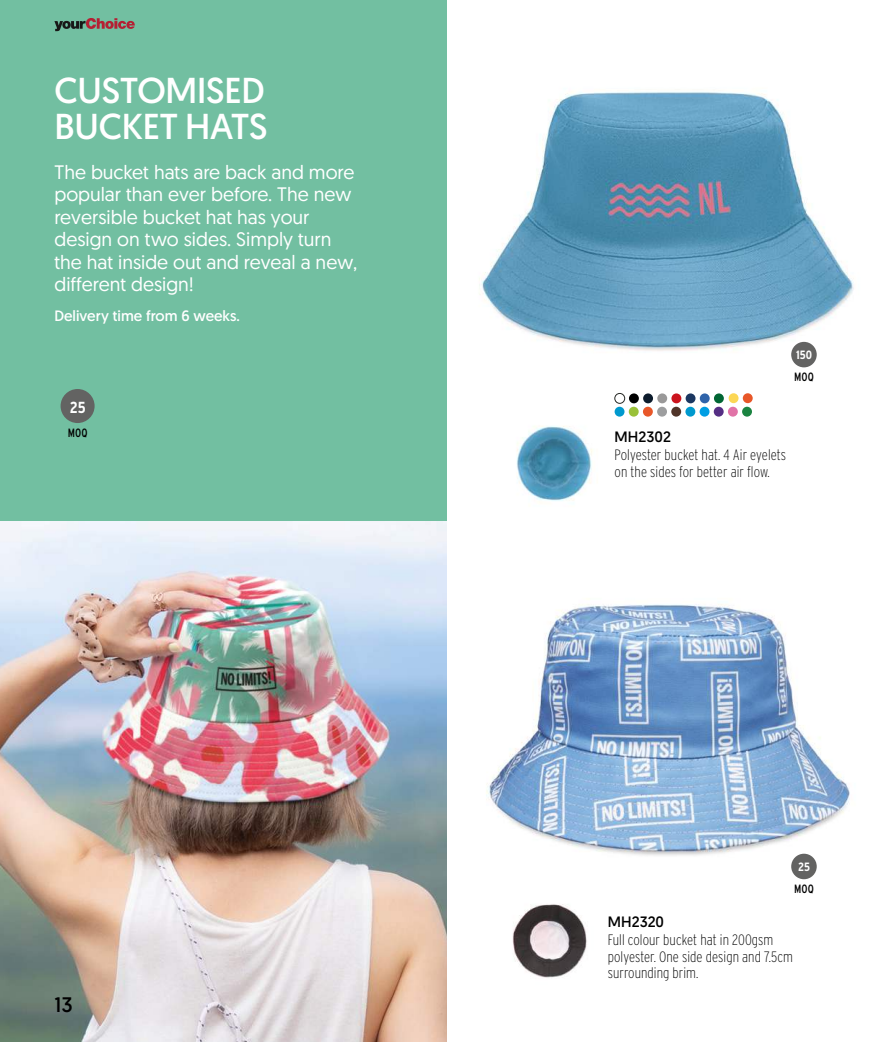
<style>
.page{position:relative;width:893px;height:1042px;background:#fff}
.page>*{position:absolute;margin:0;border:0;box-sizing:border-box;transform-origin:0 0}
.t1{font:36px/36px "Geomanist";letter-spacing:-.005em;color:#fff}
.t2{font:21px "Geomanist";color:#000}
.t3{font:19.5px/22.5px "Geomanist";color:#fff}
.t4{font:700 16.05px "Interstate WGL Condensed";color:#fff}
.t5{font:200 15px/16.5px "Interstate WGL Condensed";letter-spacing:.005em;color:#000}
.t6{font:15px "Geomanist";color:#fff}
.t7{font:15px "Geomanist";color:#000}
.t8{font:12px "Interstate WGL Condensed";letter-spacing:.005em;color:#000}
.t9{font:700 12px "Interstate WGL Condensed";color:#fff}
</style>
<div class="page">
<div style="left:0;top:0;width:446px;height:521px;background:#72bfa1"></div>
<div style="left:61px;top:389px;width:34px;height:34px;background:#636362;border-radius:50%"></div>
<img style="left:479px;top:91px;width:375px;height:273px">
<img style="left:486px;top:604px;width:364px;height:276px">
<img style="left:512px;top:904px;width:75px;height:74px">
<img style="left:0;top:521px;width:446px;height:521px">
<div style="left:791px;top:342px;width:26px;height:25px;background:#636362;border-radius:50%"></div>
<div style="left:791px;top:854px;width:26px;height:25px;background:#636362;border-radius:50%"></div>
<img style="left:516px;top:426px;width:77px;height:77px">
<div style="left:686px;top:393px;width:9px;height:10px;background:#1b3761;border-radius:50%"></div>
<div style="left:714px;top:393px;width:10px;height:10px;background:#016634;border-radius:50%"></div>
<div style="left:671px;top:393px;width:10px;height:10px;background:#cb141e;border-radius:50%"></div>
<div style="left:700px;top:393px;width:10px;height:10px;background:#2f64aa;border-radius:50%"></div>
<div style="left:615px;top:393px;width:10px;height:10px;border:1px solid #272925;border-radius:50%"></div>
<div style="left:629px;top:393px;width:10px;height:10px;background:#000;border-radius:50%"></div>
<div style="left:657px;top:393px;width:10px;height:10px;background:#9a9999;border-radius:50%"></div>
<div style="left:643px;top:393px;width:10px;height:10px;background:#0d1c2c;border-radius:50%"></div>
<div style="left:643px;top:407px;width:10px;height:10px;background:#e85729;border-radius:50%"></div>
<div style="left:671px;top:407px;width:10px;height:10px;background:#503429;border-radius:50%"></div>
<div style="left:629px;top:407px;width:10px;height:10px;background:#9ac139;border-radius:50%"></div>
<div style="left:657px;top:407px;width:10px;height:10px;background:#9d9e9f;border-radius:50%"></div>
<div style="left:729px;top:393px;width:9px;height:10px;background:#fcd755;border-radius:50%"></div>
<div style="left:615px;top:407px;width:9px;height:10px;background:#0099ce;border-radius:50%"></div>
<div style="left:743px;top:393px;width:10px;height:10px;background:#e85729;border-radius:50%"></div>
<div style="left:714px;top:407px;width:10px;height:10px;background:#552e84;border-radius:50%"></div>
<div style="left:742px;top:407px;width:10px;height:10px;background:#1b8441;border-radius:50%"></div>
<div style="left:700px;top:407px;width:9px;height:10px;background:#009ee3;border-radius:50%"></div>
<div style="left:728px;top:407px;width:10px;height:10px;background:#e173a7;border-radius:50%"></div>
<div style="left:685px;top:407px;width:10px;height:10px;background:#0099ce;border-radius:50%"></div>
<svg style="left:54px;top:18px;width:81px;height:13px"></svg>
<h1 class="t1" style="left:54px;top:75px;width:215px">CUSTOMISED<br>BUCKET HATS</h1>
<p class="t3" style="left:54px;top:162px;width:304px">The bucket hats are back and more popular than ever before. The new reversible bucket hat has your design on two sides. Simply turn the hat inside out and reveal a new, different design!</p>
<p class="t6" style="left:54px;top:310px;width:187px">Delivery time from 6 weeks.</p>
<p class="t4" style="left:70px;top:400px;width:17px">25</p>
<p class="t8" style="left:68px;top:427px;width:21px">MOQ</p>
<p class="t2" style="left:54px;top:991px;width:20px">13</p>
<p class="t9" style="left:796px;top:350px;width:18px">150</p>
<p class="t8" style="left:794px;top:371px;width:21px">MOQ</p>
<p class="t7" style="left:615px;top:431px;width:58px">MH2302</p>
<p class="t5" style="left:615px;top:447px;width:173px">Polyester bucket hat. 4 Air eyelets on the sides for better air flow.</p>
<p class="t9" style="left:798px;top:862px;width:13px">25</p>
<p class="t8" style="left:794px;top:883px;width:21px">MOQ</p>
<p class="t7" style="left:608px;top:916px;width:58px">MH2320</p>
<p class="t5" style="left:608px;top:932px;width:186px">Full colour bucket hat in 200gsm polyester. One side design and 7.5cm surrounding brim.</p>
</div>
